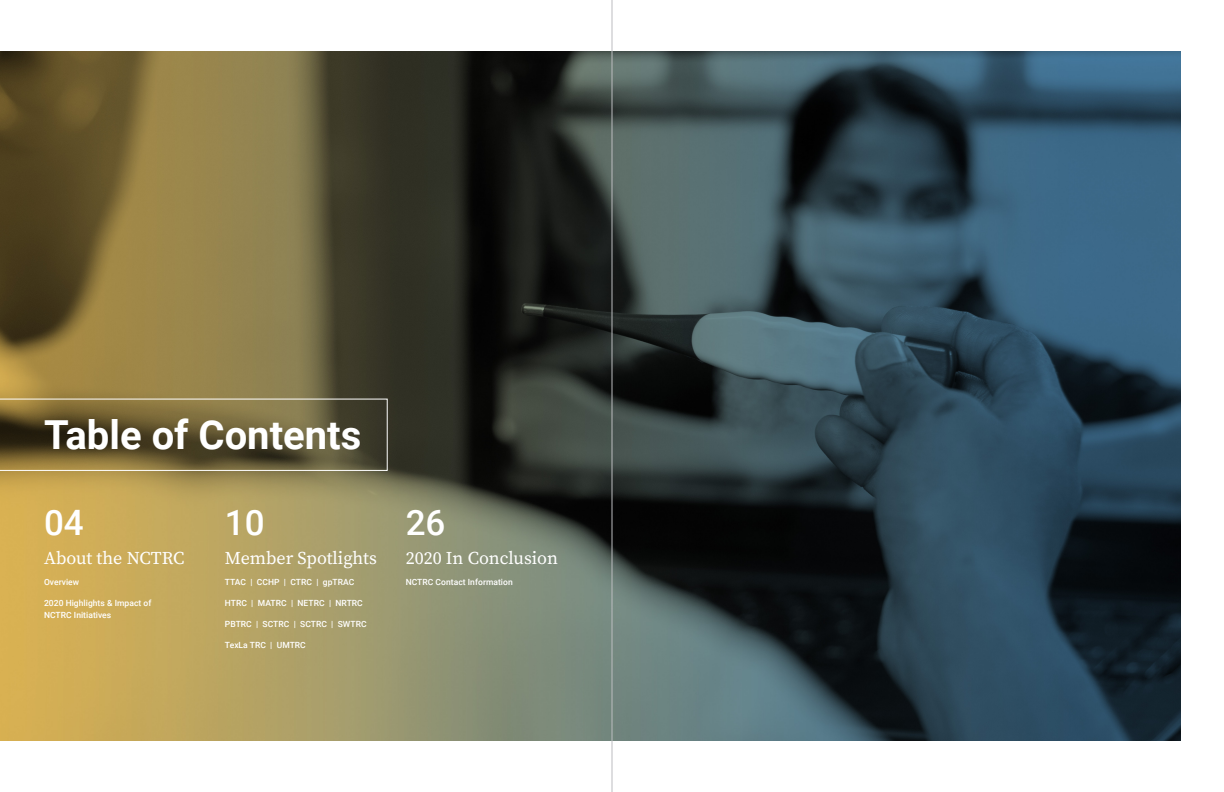
<style>
.page{position:relative;width:1224px;height:792px;background:#fff}
.page>*{position:absolute;margin:0;border:0;box-sizing:border-box;transform-origin:0 0}
.t1{font:700 40px "Roboto";color:#fff}
.Body_Copy{font:500 35px "Roboto";color:#fff}
.Body_Copy-2{font:18px "Source Serif Pro";color:#fff}
.Body_Copy-3{font:500 8.5px/12px "Roboto";letter-spacing:.005em;color:#fff}
</style>
<div class="page">
<img style="left:0;top:51px;width:1181px;height:690px">
<svg style="left:0;top:399px;width:388px;height:72px;background:#655a36"></svg>
<hr style="left:612px;top:0;width:1px;height:792px;background:#bcbdc0">
<p class="t1" style="left:44px;top:406px;width:319px">Table of Contents</p>
<p class="Body_Copy" style="left:44px;top:498px;width:41px">04</p>
<p class="Body_Copy-2" style="left:44px;top:546px;width:142px">About the NCTRC</p>
<p class="Body_Copy-3" style="left:44px;top:576px;width:37px">Overview</p>
<p class="Body_Copy-3" style="left:44px;top:597px;width:109px">2020 Highlights &amp; Impact of<br>NCTRC Initiatives</p>
<p class="Body_Copy" style="left:225px;top:498px;width:41px">10</p>
<p class="Body_Copy-2" style="left:225px;top:546px;width:153px">Member Spotlights</p>
<p class="Body_Copy-3" style="left:225px;top:576px;width:131px">TTAC | CCHP | CTRC | gpTRAC</p>
<p class="Body_Copy-3" style="left:225px;top:597px;width:139px">HTRC | MATRC | NETRC | NRTRC</p>
<p class="Body_Copy-3" style="left:225px;top:618px;width:143px">PBTRC | SCTRC | SCTRC | SWTRC</p>
<p class="Body_Copy-3" style="left:225px;top:639px;width:82px">TexLa TRC | UMTRC</p>
<p class="Body_Copy" style="left:406px;top:498px;width:41px">26</p>
<p class="Body_Copy-2" style="left:406px;top:546px;width:154px">2020 In Conclusion</p>
<p class="Body_Copy-3" style="left:406px;top:576px;width:109px">NCTRC Contact Information</p>
</div>
